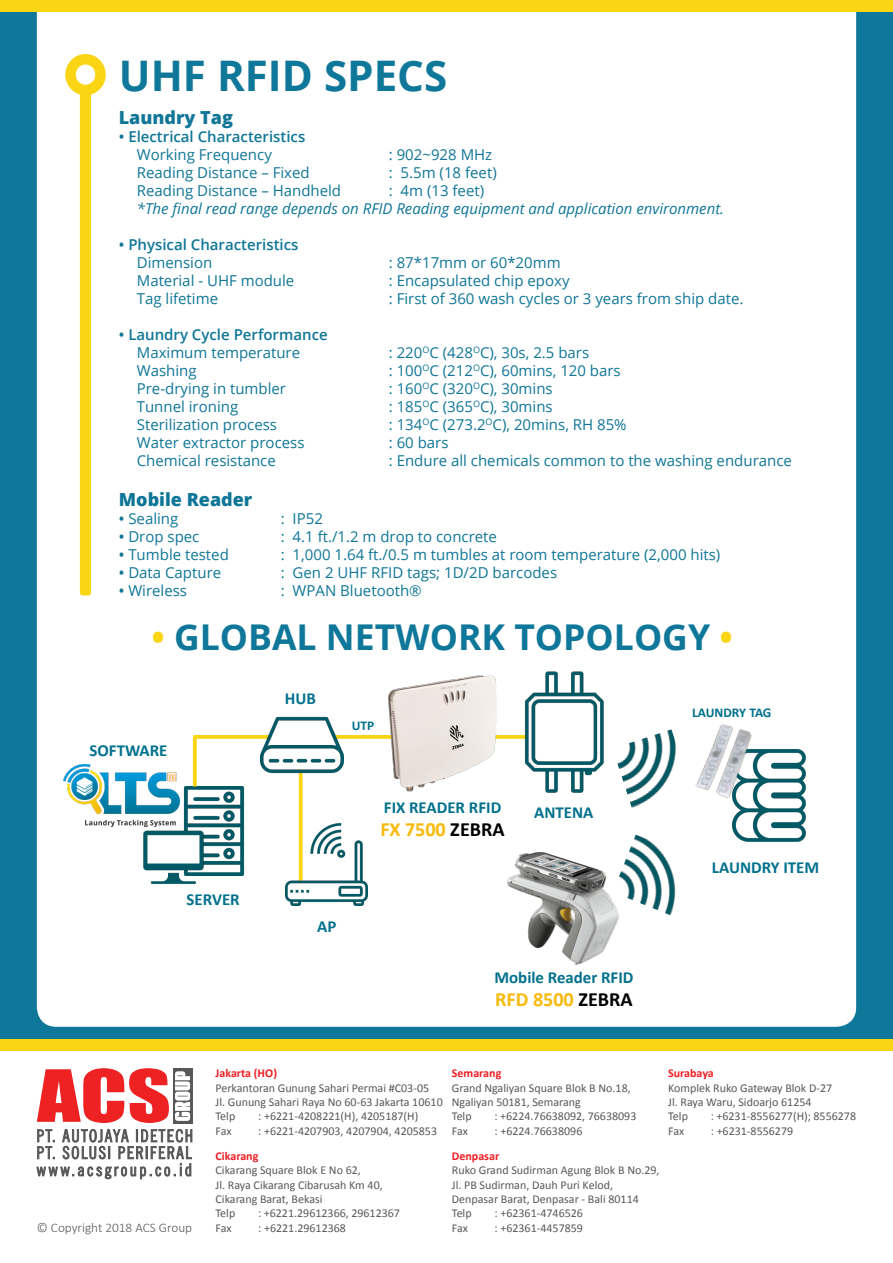
<style>
.page{position:relative;width:893px;height:1263px;background:#fff}
.page>*{position:absolute;margin:0;border:0;box-sizing:border-box;transform-origin:0 0}
.t1{font:700 42.15px "Open Sans";color:#0f7799}
.t2{font:700 35.55px "Open Sans";color:#0f7799}
.t3{font:700 20.25px "Calibri";color:#f8ba0d}
.t4{font:800 18px "Open Sans";color:#0f7697}
.t5{font:700 16.8px "Calibri";color:#02718d}
.t6{font:15px "Open Sans";color:#0f7697}
.t7{font:600 15px "Open Sans";color:#0f7697}
.t8{font:italic 15px "Open Sans";color:#0f7697}
.t9{font:700 13.35px "Calibri";color:#02718d}
.t10{font:300 13.2px "Calibri";color:#58585a}
.t11{font:12px/14.4px "Calibri";color:#58585a}
.t12{font:700 12px "Calibri";color:#ee1d23}
.s1{font-weight:600}
.s2{color:#fad514}
.s3{color:#000}
</style>
<div class="page">
<div style="left:0;top:0;width:893px;height:1050px;background:#0f7799"></div>
<div style="left:37px;top:11px;width:819px;height:1016px;background:#fff"></div>
<div style="left:65px;top:54px;width:41px;height:41px;border:10px solid #fad514;border-radius:50%"></div>
<div style="left:80px;top:91px;width:11px;height:504px;background:#fad514;border-radius:3px"></div>
<svg style="left:497px;top:735px;width:22px;height:4px"></svg>
<svg style="left:344px;top:735px;width:44px;height:4px"></svg>
<svg style="left:299px;top:787px;width:4px;height:37px"></svg>
<svg style="left:194px;top:735px;width:67px;height:4px"></svg>
<img style="left:388px;top:675px;width:109px;height:116px">
<img style="left:261px;top:703px;width:83px;height:84px">
<img style="left:286px;top:824px;width:82px;height:82px">
<img style="left:64px;top:765px;width:116px;height:62px">
<img style="left:169px;top:787px;width:89px;height:88px">
<img style="left:144px;top:828px;width:60px;height:59px">
<img style="left:519px;top:669px;width:90px;height:128px">
<img style="left:612px;top:729px;width:64px;height:79px">
<img style="left:499px;top:846px;width:130px;height:124px">
<img style="left:613px;top:834px;width:81px;height:81px">
<img style="left:732px;top:750px;width:73px;height:92px">
<svg style="left:193px;top:736px;width:4px;height:50px"></svg>
<img style="left:676px;top:714px;width:97px;height:95px">
<div style="left:0;top:0;width:893px;height:11px;background:#fad514"></div>
<div style="left:0;top:1039px;width:893px;height:11px;background:#fad514"></div>
<svg style="left:37px;top:1129px;width:155px;height:50px"></svg>
<svg style="left:37px;top:1068px;width:132px;height:55px"></svg>
<div style="left:173px;top:1068px;width:19px;height:55px;background:#57585a"></div>
<svg style="left:175px;top:1071px;width:15px;height:50px"></svg>
<p class="t1" style="left:119px;top:46px;width:330px">UHF RFID SPECS</p>
<p class="t4" style="left:119px;top:104px;width:116px">Laundry Tag</p>
<p class="t7" style="left:119px;top:126px;width:188px">• Electrical Characteristics</p>
<p class="t6" style="left:137px;top:144px;width:137px">Working Frequency</p>
<p class="t6" style="left:389px;top:144px;width:105px">: 902~928 MHz</p>
<p class="t6" style="left:137px;top:162px;width:174px">Reading Distance – Fixed</p>
<p class="t6" style="left:389px;top:162px;width:109px">: 5.5m (18 feet)</p>
<p class="t6" style="left:137px;top:180px;width:206px">Reading Distance – Handheld</p>
<p class="t6" style="left:389px;top:180px;width:97px">: 4m (13 feet)</p>
<p class="t8" style="left:137px;top:198px;width:589px">*The final read range depends on RFID Reading equipment and application environment.</p>
<p class="t7" style="left:119px;top:234px;width:181px">• Physical Characteristics</p>
<p class="t6" style="left:137px;top:252px;width:77px">Dimension</p>
<p class="t6" style="left:389px;top:252px;width:173px">: 87*17mm or 60*20mm</p>
<p class="t6" style="left:137px;top:270px;width:159px">Material - UHF module</p>
<p class="t6" style="left:389px;top:270px;width:182px">: Encapsulated chip epoxy</p>
<p class="t6" style="left:137px;top:288px;width:83px">Tag lifetime</p>
<p class="t6" style="left:389px;top:288px;width:356px">: First of 360 wash cycles or 3 years from ship date.</p>
<p class="t7" style="left:119px;top:324px;width:210px">• Laundry Cycle Performance</p>
<p class="t6" style="left:137px;top:342px;width:165px">Maximum temperature</p>
<p class="t6" style="left:389px;top:342px;width:202px">: 220<sup>O</sup>C (428<sup>O</sup>C), 30s, 2.5 bars</p>
<p class="t6" style="left:137px;top:360px;width:61px">Washing</p>
<p class="t6" style="left:389px;top:360px;width:233px">: 100<sup>O</sup>C (212<sup>O</sup>C), 60mins, 120 bars</p>
<p class="t6" style="left:137px;top:378px;width:151px">Pre-drying in tumbler</p>
<p class="t6" style="left:389px;top:378px;width:165px">: 160<sup>O</sup>C (320<sup>O</sup>C), 30mins</p>
<p class="t6" style="left:137px;top:396px;width:103px">Tunnel ironing</p>
<p class="t6" style="left:389px;top:396px;width:165px">: 185<sup>O</sup>C (365<sup>O</sup>C), 30mins</p>
<p class="t6" style="left:137px;top:414px;width:142px">Sterilization process</p>
<p class="t6" style="left:389px;top:414px;width:239px">: 134<sup>O</sup>C (273.2<sup>O</sup>C), 20mins, RH 85%</p>
<p class="t6" style="left:137px;top:432px;width:169px">Water extractor process</p>
<p class="t6" style="left:389px;top:432px;width:61px">: 60 bars</p>
<p class="t6" style="left:137px;top:450px;width:141px">Chemical resistance</p>
<p class="t6" style="left:389px;top:450px;width:405px">: Endure all chemicals common to the washing endurance</p>
<p class="t4" style="left:119px;top:485px;width:135px">Mobile Reader</p>
<p class="t6" style="left:119px;top:508px;width:61px"><span class="s1">•</span> Sealing</p>
<p class="t6" style="left:281px;top:508px;width:44px">: IP52</p>
<p class="t6" style="left:119px;top:526px;width:82px"><span class="s1">•</span> Drop spec</p>
<p class="t6" style="left:281px;top:526px;width:218px">: 4.1 ft./1.2 m drop to concrete</p>
<p class="t6" style="left:119px;top:544px;width:112px"><span class="s1">•</span> Tumble tested</p>
<p class="t6" style="left:281px;top:544px;width:441px">: 1,000 1.64 ft./0.5 m tumbles at room temperature (2,000 hits)</p>
<p class="t6" style="left:119px;top:562px;width:104px"><span class="s1">•</span> Data Capture</p>
<p class="t6" style="left:281px;top:562px;width:278px">: Gen 2 UHF RFID tags; 1D/2D barcodes</p>
<p class="t6" style="left:119px;top:580px;width:70px"><span class="s1">•</span> Wireless</p>
<p class="t6" style="left:281px;top:580px;width:142px">: WPAN Bluetooth®</p>
<p class="t2" style="left:151px;top:612px;width:583px"><span class="s2">•</span> GLOBAL NETWORK TOPOLOGY <span class="s2">•</span></p>
<p class="t5" style="left:90px;top:740px;width:79px">SOFTWARE</p>
<p class="t5" style="left:187px;top:889px;width:55px">SERVER</p>
<p class="t5" style="left:285px;top:688px;width:33px">HUB</p>
<p class="t9" style="left:352px;top:717px;width:24px">UTP</p>
<p class="t5" style="left:384px;top:797px;width:119px">FIX READER RFID</p>
<p class="t3" style="left:380px;top:817px;width:126px">FX 7500 <span class="s3">ZEBRA</span></p>
<p class="t5" style="left:534px;top:802px;width:61px">ANTENA</p>
<p class="t5" style="left:317px;top:916px;width:21px">AP</p>
<p class="t5" style="left:494px;top:967px;width:141px">Mobile Reader RFID</p>
<p class="t3" style="left:495px;top:987px;width:139px">RFD 8500 <span class="s3">ZEBRA</span></p>
<p class="t9" style="left:692px;top:704px;width:81px">LAUNDRY TAG</p>
<p class="t5" style="left:712px;top:857px;width:109px">LAUNDRY ITEM</p>
<p class="t12" style="left:216px;top:1066px;width:63px">Jakarta (HO)</p>
<p class="t11" style="left:216px;top:1080px;width:215px">Perkantoran Gunung Sahari Permai #C03-05</p>
<p class="t11" style="left:216px;top:1094px;width:229px">Jl. Gunung Sahari Raya No 60-63 Jakarta 10610</p>
<p class="t11" style="left:216px;top:1109px;width:21px">Telp</p>
<p class="t11" style="left:258px;top:1109px;width:162px">: +6221-4208221(H), 4205187(H)</p>
<p class="t11" style="left:216px;top:1123px;width:18px">Fax</p>
<p class="t11" style="left:258px;top:1123px;width:181px">: +6221-4207903, 4207904, 4205853</p>
<p class="t12" style="left:216px;top:1148px;width:44px">Cikarang</p>
<p class="t11" style="left:216px;top:1162px;width:147px">Cikarang Square Blok E No 62,</p>
<p class="t11" style="left:216px;top:1177px;width:169px">Jl. Raya Cikarang Cibarusah Km 40,<br>Cikarang Barat, Bekasi</p>
<p class="t11" style="left:216px;top:1205px;width:21px">Telp</p>
<p class="t11" style="left:258px;top:1205px;width:143px">: +6221.29612366, 29612367</p>
<p class="t11" style="left:216px;top:1220px;width:18px">Fax</p>
<p class="t11" style="left:258px;top:1220px;width:89px">: +6221.29612368</p>
<p class="t12" style="left:452px;top:1066px;width:51px">Semarang</p>
<p class="t11" style="left:452px;top:1080px;width:180px">Grand Ngaliyan Square Blok B No.18,</p>
<p class="t11" style="left:452px;top:1094px;width:131px">Ngaliyan 50181, Semarang</p>
<p class="t11" style="left:452px;top:1109px;width:21px">Telp</p>
<p class="t11" style="left:494px;top:1109px;width:143px">: +6224.76638092, 76638093</p>
<p class="t11" style="left:452px;top:1123px;width:18px">Fax</p>
<p class="t11" style="left:494px;top:1123px;width:89px">: +6224.76638096</p>
<p class="t12" style="left:452px;top:1148px;width:49px">Denpasar</p>
<p class="t11" style="left:452px;top:1162px;width:209px">Ruko Grand Sudirman Agung Blok B No.29,</p>
<p class="t11" style="left:452px;top:1177px;width:188px">Jl. PB Sudirman, Dauh Puri Kelod,<br>Denpasar Barat, Denpasar - Bali 80114</p>
<p class="t11" style="left:452px;top:1205px;width:21px">Telp</p>
<p class="t11" style="left:494px;top:1205px;width:90px">: +62361-4746526</p>
<p class="t10" style="left:37px;top:1220px;width:157px">© Copyright 2018 ACS Group</p>
<p class="t11" style="left:452px;top:1220px;width:18px">Fax</p>
<p class="t11" style="left:494px;top:1220px;width:90px">: +62361-4457859</p>
<p class="t12" style="left:668px;top:1066px;width:47px">Surabaya</p>
<p class="t11" style="left:668px;top:1080px;width:166px">Komplek Ruko Gateway Blok D-27</p>
<p class="t11" style="left:668px;top:1094px;width:145px">Jl. Raya Waru, Sidoarjo 61254</p>
<p class="t11" style="left:668px;top:1109px;width:21px">Telp</p>
<p class="t11" style="left:711px;top:1109px;width:147px">: +6231-8556277(H); 8556278</p>
<p class="t11" style="left:668px;top:1123px;width:18px">Fax</p>
<p class="t11" style="left:711px;top:1123px;width:84px">: +6231-8556279</p>
</div>
